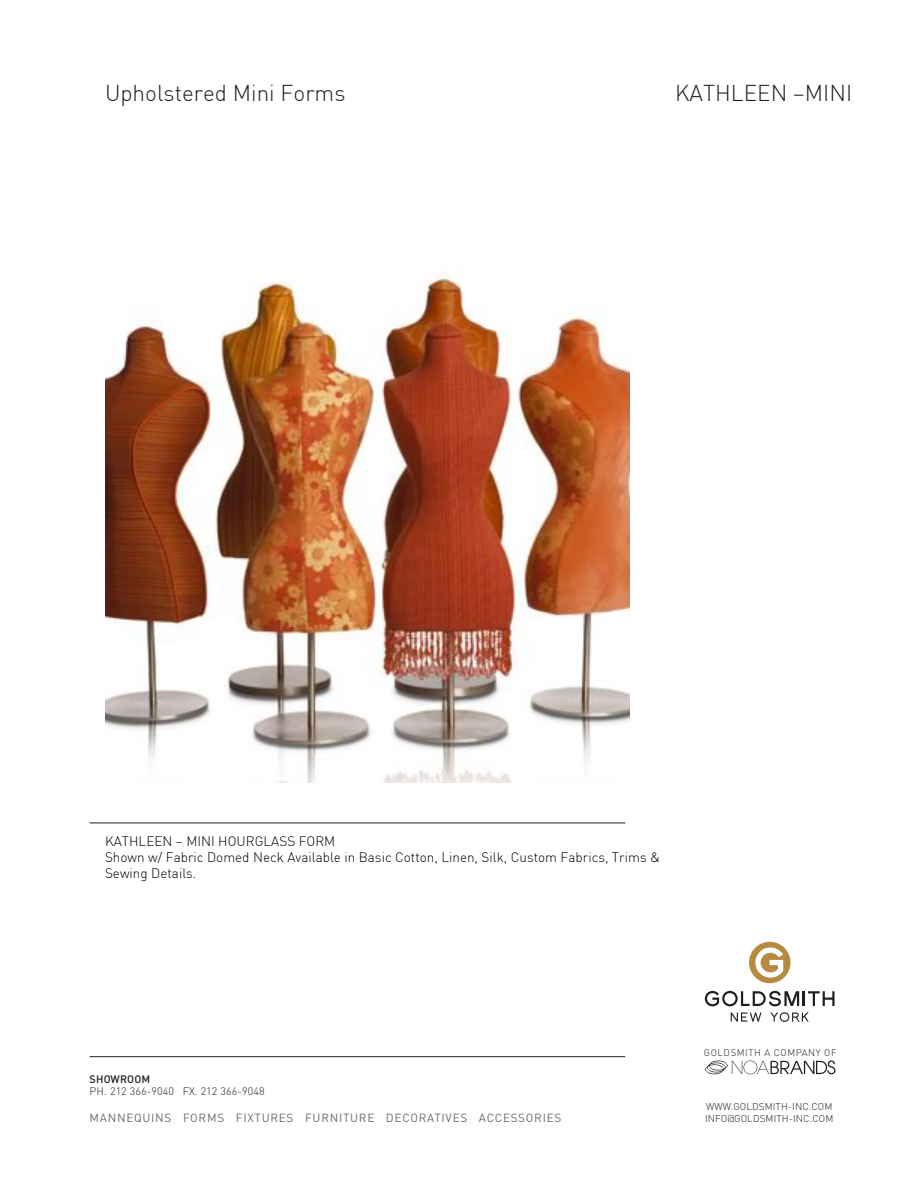
<style>
.page{position:relative;width:918px;height:1188px;background:#fff}
.page>*{position:absolute;margin:0;border:0;box-sizing:border-box;transform-origin:0 0}
.t1{font:300 22.5px "DIN Pro";color:#231f20}
.t2{font:300 13.5px/16.2px "DIN Pro";color:#000}
.t3{font:11.7px "DIN";letter-spacing:.06em;color:#6c6d70}
.t4{font:300 10.8px "DIN";letter-spacing:.01em;color:#231f20}
.t5{font:500 10.8px "DIN";letter-spacing:.01em;color:#231f20}
.t6{font:300 9.75px "DIN";letter-spacing:.01em;color:#231f20}
.t7{font:300 9.6px "DIN";letter-spacing:.06em;color:#231f20}
</style>
<div class="page">
<hr style="left:90px;top:823px;width:535px;height:1px;background:#231f20">
<hr style="left:90px;top:1056px;width:535px;height:1px;background:#231f20">
<div style="left:749px;top:942px;width:42px;height:41px;background:#b68b41;border-radius:50%"></div>
<svg style="left:705px;top:991px;width:130px;height:15px"></svg>
<svg style="left:731px;top:1013px;width:30px;height:9px"></svg>
<svg style="left:770px;top:1012px;width:39px;height:10px"></svg>
<svg style="left:755px;top:947px;width:28px;height:31px"></svg>
<svg style="left:705px;top:1061px;width:130px;height:13px"></svg>
<img style="left:105px;top:275px;width:525px;height:508px">
<h1 class="t1" style="left:105px;top:83px;width:242px">Upholstered Mini Forms</h1>
<h1 class="t1" style="left:675px;top:83px;width:179px">KATHLEEN –MINI</h1>
<p class="t2" style="left:105px;top:834px;width:557px">KATHLEEN – MINI HOURGLASS FORM<br>Shown w/ Fabric Domed Neck Available in Basic Cotton, Linen, Silk, Custom Fabrics, Trims &amp;<br>Sewing Details.</p>
<p class="t5" style="left:90px;top:1072px;width:62px">SHOWROOM</p>
<p class="t4" style="left:90px;top:1085px;width:177px">PH. 212 366-9040 FX. 212 366-9048</p>
<p class="t3" style="left:90px;top:1110px;width:473px">MANNEQUINS FORMS FIXTURES FURNITURE DECORATIVES ACCESSORIES</p>
<p class="t7" style="left:704px;top:1047px;width:134px">GOLDSMITH A COMPANY OF</p>
<p class="t6" style="left:706px;top:1100px;width:128px">WWW.GOLDSMITH-INC.COM</p>
<p class="t6" style="left:705px;top:1112px;width:130px">INFO@GOLDSMITH-INC.COM</p>
</div>
